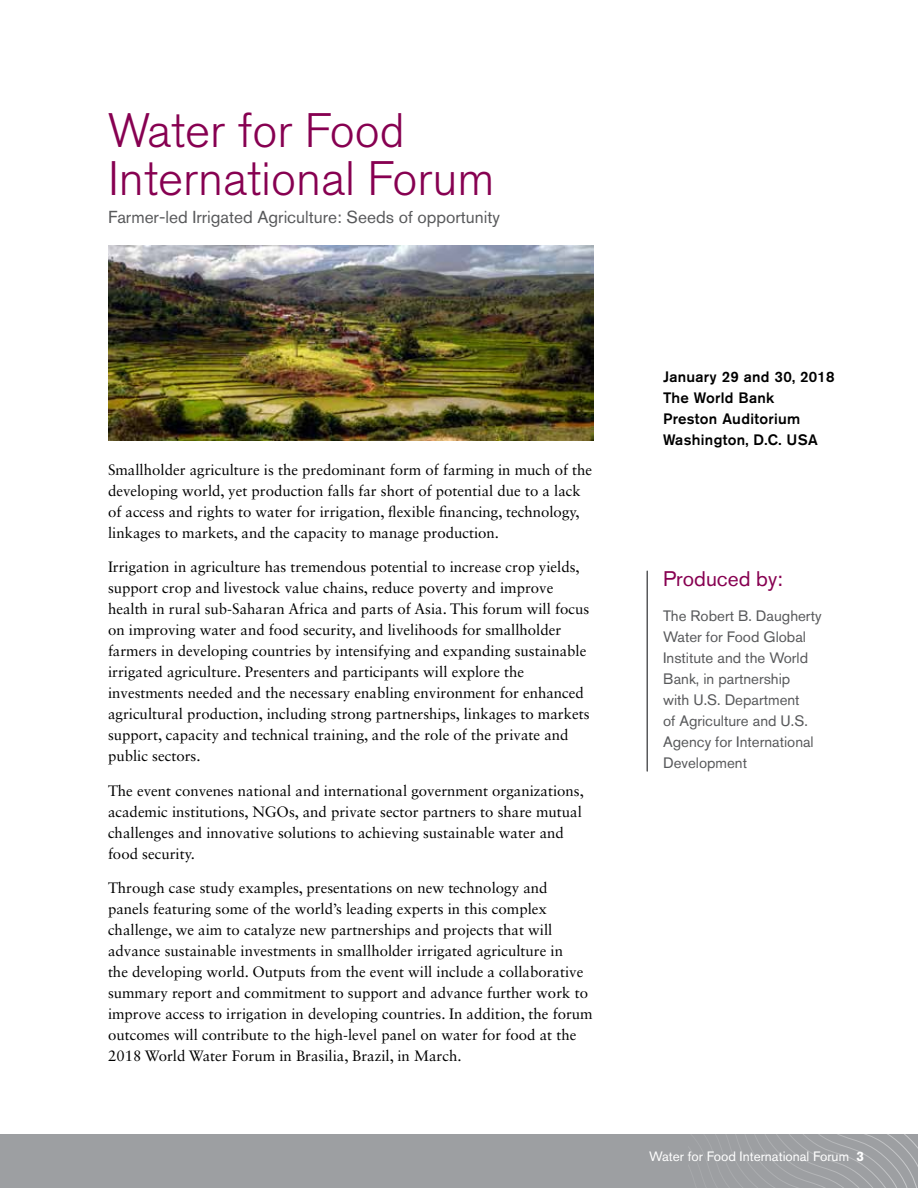
<style>
.page{position:relative;width:918px;height:1188px;background:#fff}
.page>*{position:absolute;margin:0;border:0;box-sizing:border-box;transform-origin:0 0}
.t1{font:300 48px/48px "Akzidenz Grotesk BE";color:#870051}
.t2{font:21px "Akzidenz Grotesk BE";color:#870051}
.t3{font:17.25px "Akzidenz Grotesk BE";color:#58595b}
.t4{font:15px/21px "Sabon LT Std";color:#000}
.t5{font:15px/21px "Akzidenz Grotesk BE";color:#58595b}
.t6{font:500 15px/21px "Akzidenz Grotesk BE";letter-spacing:.02em;color:#000}
.t7{font:13.5px "Akzidenz Grotesk BE";color:#fff}
.s1{font-weight:700}
</style>
<div class="page">
<div style="left:0;top:1134px;width:918px;height:54px;background:#9d9fa2"></div>
<svg style="left:727px;top:1134px;width:191px;height:54px"></svg>
<hr style="left:646px;top:571px;width:2px;height:200px;background:#58595b">
<img style="left:108px;top:245px;width:486px;height:196px">
<h1 class="t1" style="left:108px;top:107px;width:388px">Water for Food<br>International Forum</h1>
<p class="t3" style="left:108px;top:207px;width:394px">Farmer-led Irrigated Agriculture: Seeds of opportunity</p>
<p class="t4" style="left:108px;top:459px;width:486px">Smallholder agriculture is the predominant form of farming in much of the developing world, yet production falls far short of potential due to a lack of access and rights to water for irrigation, flexible financing, technology, linkages to markets, and the capacity to manage production.</p>
<p class="t4" style="left:108px;top:557px;width:483px">Irrigation in agriculture has tremendous potential to increase crop yields, support crop and livestock value chains, reduce poverty and improve health in rural sub-Saharan Africa and parts of Asia. This forum will focus on improving water and food security, and livelihoods for smallholder farmers in developing countries by intensifying and expanding sustainable irrigated agriculture. Presenters and participants will explore the investments needed and the necessary enabling environment for enhanced agricultural production, including strong partnerships, linkages to markets support, capacity and technical training, and the role of the private and public sectors.</p>
<p class="t4" style="left:108px;top:780px;width:477px">The event convenes national and international government organizations, academic institutions, NGOs, and private sector partners to share mutual challenges and innovative solutions to achieving sustainable water and food security.</p>
<p class="t4" style="left:108px;top:878px;width:486px">Through case study examples, presentations on new technology and<br>panels featuring some of the world’s leading experts in this complex challenge, we aim to catalyze new partnerships and projects that will advance sustainable investments in smallholder irrigated agriculture in<br>the developing world. Outputs from the event will include a collaborative summary report and commitment to support and advance further work to improve access to irrigation in developing countries. In addition, the forum outcomes will contribute to the high-level panel on water for food at the 2018 World Water Forum in Brasilia, Brazil, in March.</p>
<p class="t6" style="left:663px;top:366px;width:173px">January 29 and 30, 2018<br>The World Bank<br>Preston Auditorium<br>Washington, D.C. USA</p>
<h2 class="t2" style="left:663px;top:566px;width:121px">Produced by:</h2>
<p class="t5" style="left:663px;top:605px;width:160px">The Robert B. Daugherty<br>Water for Food Global<br>Institute and the World<br>Bank, in partnership<br>with U.S. Department<br>of Agriculture and U.S.<br>Agency for International<br>Development</p>
<p class="t7" style="left:649px;top:1148px;width:216px">Water for Food International Forum <span class="s1">3</span></p>
</div>
